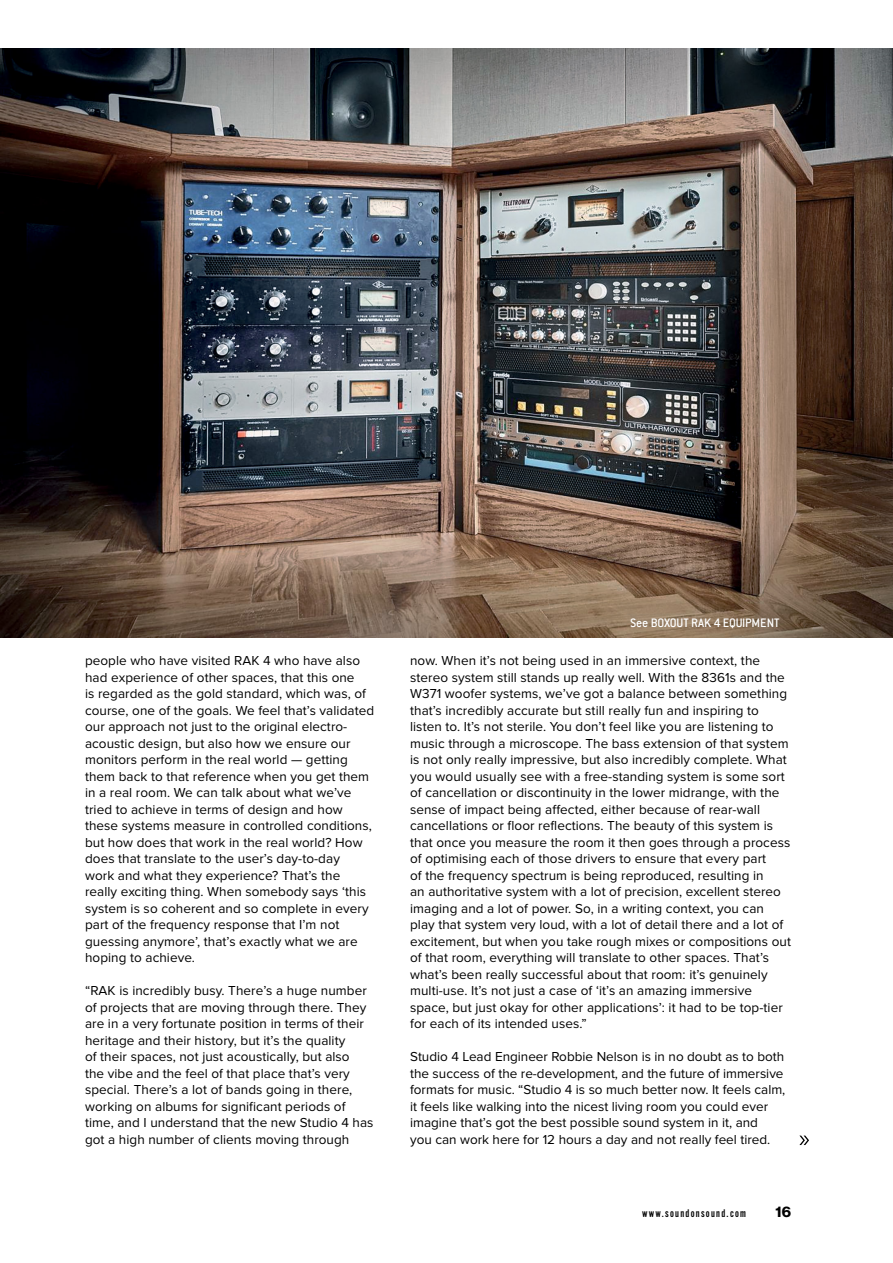
<style>
.page{position:relative;width:893px;height:1263px;background:#fff}
.page>*{position:absolute;margin:0;border:0;box-sizing:border-box;transform-origin:0 0}
.t1{font:15px "N Haas Grotesk DS Pro 75 Bd";color:#000}
.t2{font:13.5px/16.5px "Proxima Nova";letter-spacing:.005em;color:#000}
.t3{font:500 13.5px "Conduit ITC Std";letter-spacing:-.015em;color:#fff}
.t4{font:11.55px "Alternate Got No 2 D";letter-spacing:.11em;color:#000}
</style>
<div class="page">
<img style="left:0;top:49px;width:893px;height:589px">
<svg style="left:799px;top:1135px;width:10px;height:10px"></svg>
<p class="t2" style="left:85px;top:652px;width:291px">people who have visited RAK 4 who have also had experience of other spaces, that this one<br>is regarded as the gold standard, which was, of course, one of the goals. We feel that’s validated our approach not just to the original electro&shy;acoustic design, but also how we ensure our monitors perform in the real world — getting them back to that reference when you get them in a real room. We can talk about what we’ve tried to achieve in terms of design and how these systems measure in controlled conditions, but how does that work in the real world? How does that translate to the user’s day-to-day<br>work and what they experience? That’s the really exciting thing. When somebody says ‘this system is so coherent and so complete in every part of the frequency response that I’m not guessing anymore’, that’s exactly what we are hoping to achieve.</p>
<p class="t2" style="left:85px;top:982px;width:290px">“RAK is incredibly busy. There’s a huge number of projects that are moving through there. They are in a very fortunate position in terms of their heritage and their history, but it’s the quality<br>of their spaces, not just acoustically, but also<br>the vibe and the feel of that place that’s very special. There’s a lot of bands going in there, working on albums for significant periods of time, and I understand that the new Studio 4 has got a high number of clients moving through</p>
<p class="t3" style="left:630px;top:614px;width:151px">See BOXOUT RAK 4 EQUIPMENT</p>
<p class="t2" style="left:410px;top:653px;width:382px">now. When it’s not being used in an immersive context, the stereo system still stands up really well. With the 8361s and the W371 woofer systems, we’ve got a balance between something that’s incredibly accurate but still really fun and inspiring to listen to. It’s not sterile. You don’t feel like you are listening to music through a microscope. The bass extension of that system is not only really impressive, but also incredibly complete. What you would usually see with a free-standing system is some sort of cancellation or discontinuity in the lower midrange, with the sense of impact being affected, either because of rear-wall cancellations or floor reflections. The beauty of this system is that once you measure the room it then goes through a process of optimising each of those drivers to ensure that every part<br>of the frequency spectrum is being reproduced, resulting in<br>an authoritative system with a lot of precision, excellent stereo imaging and a lot of power. So, in a writing context, you can play that system very loud, with a lot of detail there and a lot of excitement, but when you take rough mixes or compositions out of that room, everything will translate to other spaces. That’s what’s been really successful about that room: it’s genuinely multi-use. It’s not just a case of ‘it’s an amazing immersive space, but just okay for other applications’: it had to be top-tier for each of its intended uses.”</p>
<p class="t2" style="left:410px;top:1048px;width:377px">Studio 4 Lead Engineer Robbie Nelson is in no doubt as to both the success of the re-development, and the future of immersive formats for music. “Studio 4 is so much better now. It feels calm, it feels like walking into the nicest living room you could ever imagine that’s got the best possible sound system in it, and<br>you can work here for 12 hours a day and not really feel tired.</p>
<p class="t4" style="left:642px;top:1207px;width:106px">www.soundonsound.com</p>
<p class="t1" style="left:775px;top:1203px;width:17px">16</p>
</div>
